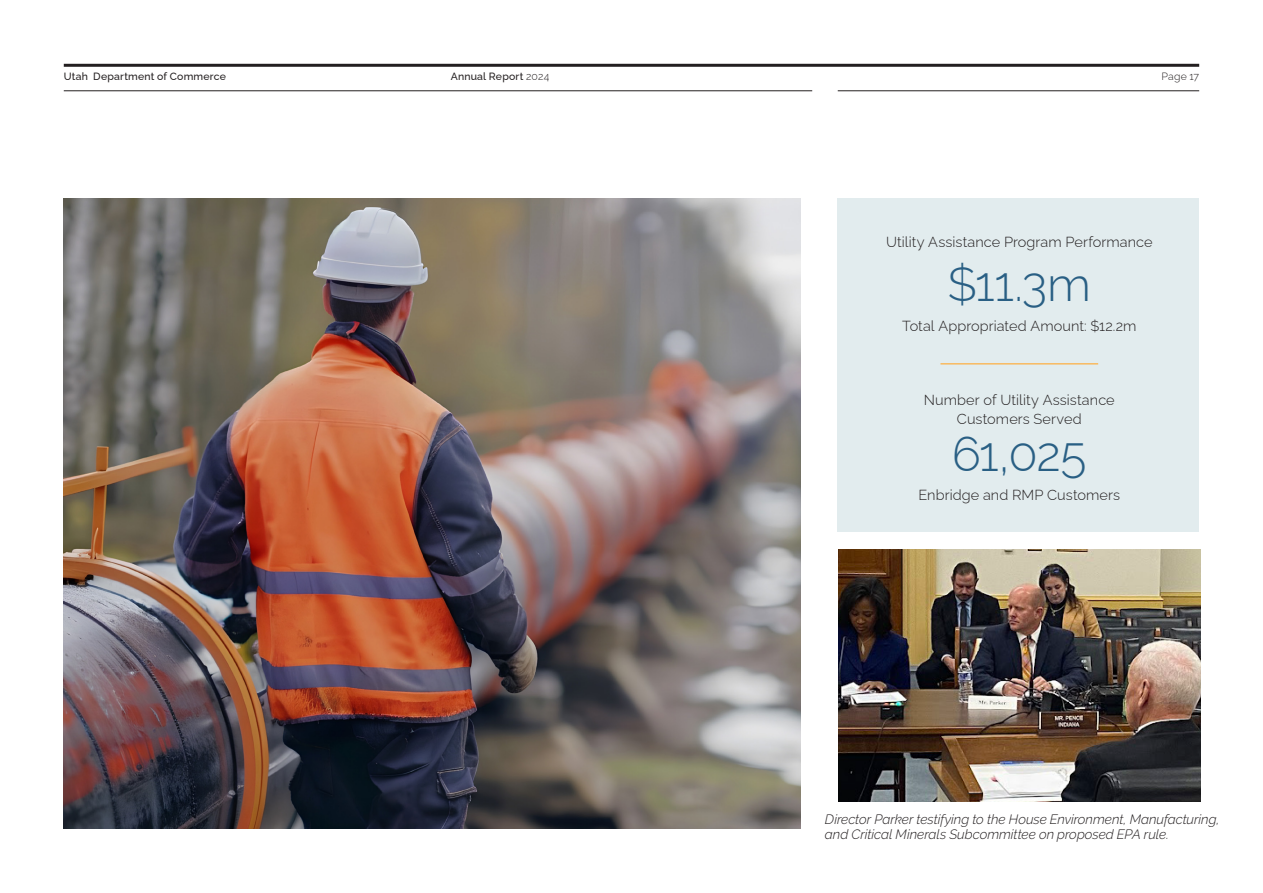
<style>
.page{position:relative;width:1263px;height:893px;background:#fff}
.page>*{position:absolute;margin:0;border:0;box-sizing:border-box;transform-origin:0 0}
.Large_Text__40pt_center{font:300 48px "Raleway";letter-spacing:-.01em;color:#295f84}
.Body_Text__align_center{font:300 14.55px/19.4px "Raleway";letter-spacing:.005em;color:#231f20;text-align:center}
.Body_Text__align_center-2{font:italic 300 13.5px/15px "Raleway";color:#231f20}
.t1{font:500 10.5px "Raleway";letter-spacing:.02em;color:#231f20}
.t2{font:300 10.5px "Raleway";letter-spacing:.015em;color:#231f20}
.s1{font-weight:300}
</style>
<div class="page">
<div style="left:838px;top:199px;width:361px;height:333px;background:#e2ecee"></div>
<img style="left:838px;top:550px;width:362px;height:252px">
<img style="left:64px;top:199px;width:736px;height:630px">
<hr style="left:940px;top:363px;width:158px;height:2px;background:#f9ba5f">
<hr style="left:64px;top:64px;width:1135px;height:3px;background:#231f20">
<hr style="left:64px;top:90px;width:748px;height:1px;background:#231f20">
<hr style="left:838px;top:90px;width:361px;height:1px;background:#231f20">
<p class="t1" style="left:64px;top:68px;width:164px">Utah Department of Commerce</p>
<p class="t1" style="left:451px;top:68px;width:100px">Annual Report <span class="s1">2024</span></p>
<p class="t2" style="left:1161px;top:68px;width:39px">Page 17</p>
<p class="Body_Text__align_center" style="left:886px;top:231px;width:268px">Utility Assistance Program Performance</p>
<p class="Large_Text__40pt_center" style="left:947px;top:246px;width:145px">$11.3m</p>
<p class="Body_Text__align_center" style="left:902px;top:315px;width:236px">Total Appropriated Amount: $12.2m</p>
<p class="Body_Text__align_center" style="left:924px;top:388px;width:192px">Number of Utility Assistance<br>Customers Served</p>
<p class="Large_Text__40pt_center" style="left:952px;top:415px;width:136px">61,025</p>
<p class="Body_Text__align_center" style="left:918px;top:483px;width:203px">Enbridge and RMP Customers</p>
<p class="Body_Text__align_center-2" style="left:825px;top:811px;width:396px">Director Parker testifying to the House Environment, Manufacturing, and Critical Minerals Subcommittee on proposed EPA rule.</p>
</div>
